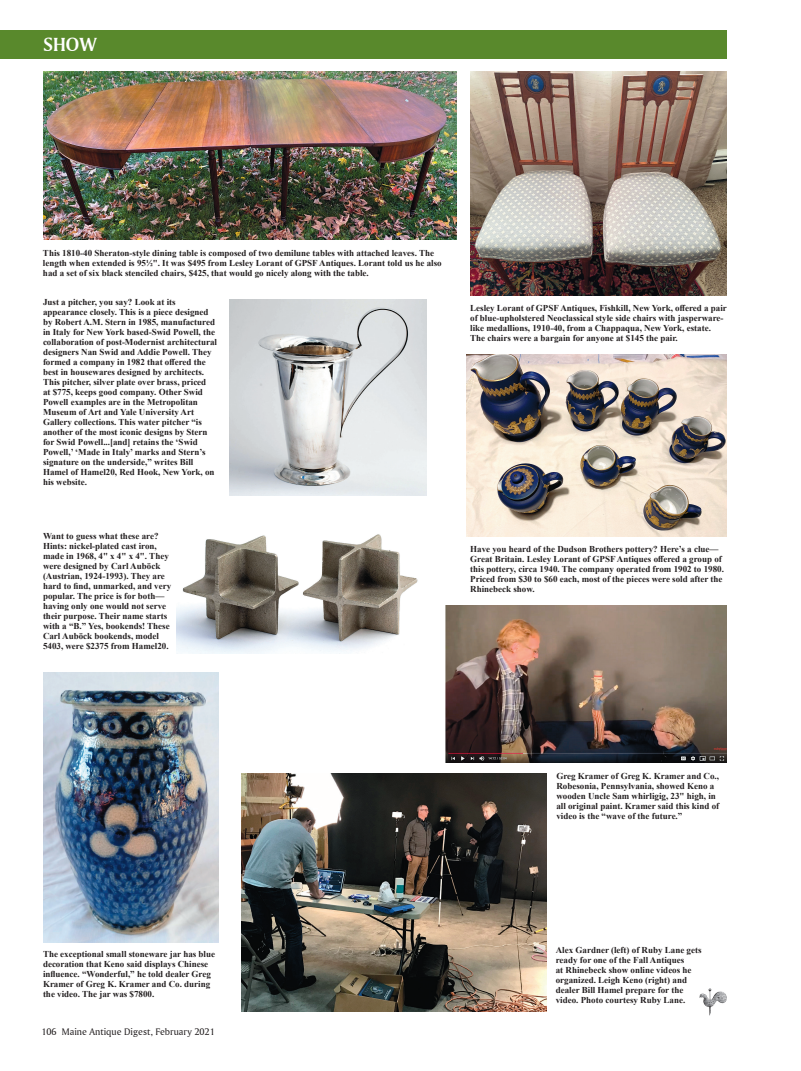
<style>
.page{position:relative;width:801px;height:1071px;background:#fff}
.page>*{position:absolute;margin:0;border:0;box-sizing:border-box;transform-origin:0 0}
.t1{font:20px "Amerigo BT Bold A";color:#fff}
.t2{font:10px "Amerigo BT Roman A";color:#231f20}
.t3{font:700 9px/10px "Times New Roman";color:#231f20}
</style>
<div class="page">
<div style="left:0;top:30px;width:727px;height:29px;background:#59892c"></div>
<img style="left:700px;top:989px;width:27px;height:27px">
<img style="left:470px;top:71px;width:257px;height:224px">
<img style="left:43px;top:72px;width:414px;height:168px">
<img style="left:466px;top:354px;width:261px;height:182px">
<img style="left:229px;top:299px;width:198px;height:197px">
<img style="left:177px;top:534px;width:241px;height:119px">
<img style="left:43px;top:672px;width:175px;height:271px">
<img style="left:242px;top:773px;width:304px;height:239px">
<img style="left:446px;top:605px;width:281px;height:158px">
<h1 class="t1" style="left:44px;top:32px;width:55px">SHOW</h1>
<h1 class="t1" style="left:48px;top:33px;width:76px">FEATURE</h1>
<p class="t3" style="left:43px;top:248px;width:400px">This 1810-40 Sheraton-style dining table is composed of two demilune tables with attached leaves. The length when extended is 95½". It was $495 from Lesley Lorant of GPSF Antiques. Lorant told us he also had a set of six black stenciled chairs, $425, that would go nicely along with the table.</p>
<p class="t3" style="left:43px;top:297px;width:176px">Just a pitcher, you say? Look at its appearance closely. This is a piece designed by Robert A.M. Stern in 1985, manufactured in Italy for New York based-Swid Powell, the collaboration of post-Modernist architectural designers Nan Swid and Addie Powell. They formed a company in 1982 that offered the best in housewares designed by architects.<br>This pitcher, silver plate over brass, priced<br>at $775, keeps good company. Other Swid Powell examples are in the Metropolitan Museum of Art and Yale University Art Gallery collections. This water pitcher “is another of the most iconic designs by Stern for Swid Powell...[and] retains the ‘Swid Powell,’ ‘Made in Italy’ marks and Stern’s signature on the underside,” writes Bill Hamel of Hamel20, Red Hook, New York, on his website.</p>
<p class="t3" style="left:43px;top:530px;width:130px">Want to guess what these are?<br>Hints: nickel-plated cast iron, made in 1968, 4" x 4" x 4" . They were designed by Carl Auböck (Austrian, 1924-1993). They are hard to find, unmarked, and very popular. The price is for both— having only one would not serve their purpose. Their name starts with a “B.” Yes, bookends! These<br>Carl Auböck bookends, model<br>5403, were $2375 from Hamel20.</p>
<p class="t3" style="left:470px;top:303px;width:258px">Lesley Lorant of GPSF Antiques, Fishkill, New York, offered a pair of blue-upholstered Neoclassical style side chairs with jasperware&shy;like medallions, 1910-40, from a Chappaqua, New York, estate.<br>The chairs were a bargain for anyone at $145 the pair.</p>
<p class="t3" style="left:470px;top:544px;width:255px">Have you heard of the Dudson Brothers pottery? Here’s a clue— Great Britain. Lesley Lorant of GPSF Antiques offered a group of this pottery, circa 1940. The company operated from 1902 to 1980.<br>Priced from $30 to $60 each, most of the pieces were sold after the Rhinebeck show.</p>
<p class="t3" style="left:556px;top:771px;width:164px">Greg Kramer of Greg K. Kramer and Co., Robesonia, Pennsylvania, showed Keno a wooden Uncle Sam whirligig, 23" high, in all original paint. Kramer said this kind of video is the “wave of the future.”</p>
<p class="t3" style="left:43px;top:949px;width:174px">The exceptional small stoneware jar has blue decoration that Keno said displays Chinese influence. “Wonderful,” he told dealer Greg Kramer of Greg K. Kramer and Co. during the video. The jar was $7800.</p>
<p class="t2" style="left:41px;top:1025px;width:175px">106 Maine Antique Digest, February 2021</p>
<p class="t3" style="left:556px;top:945px;width:147px">Alex Gardner (left) of Ruby Lane gets ready for one of the Fall Antiques<br>at Rhinebeck show online videos he organized. Leigh Keno (right) and dealer Bill Hamel prepare for the video. Photo courtesy Ruby Lane.</p>
</div>
